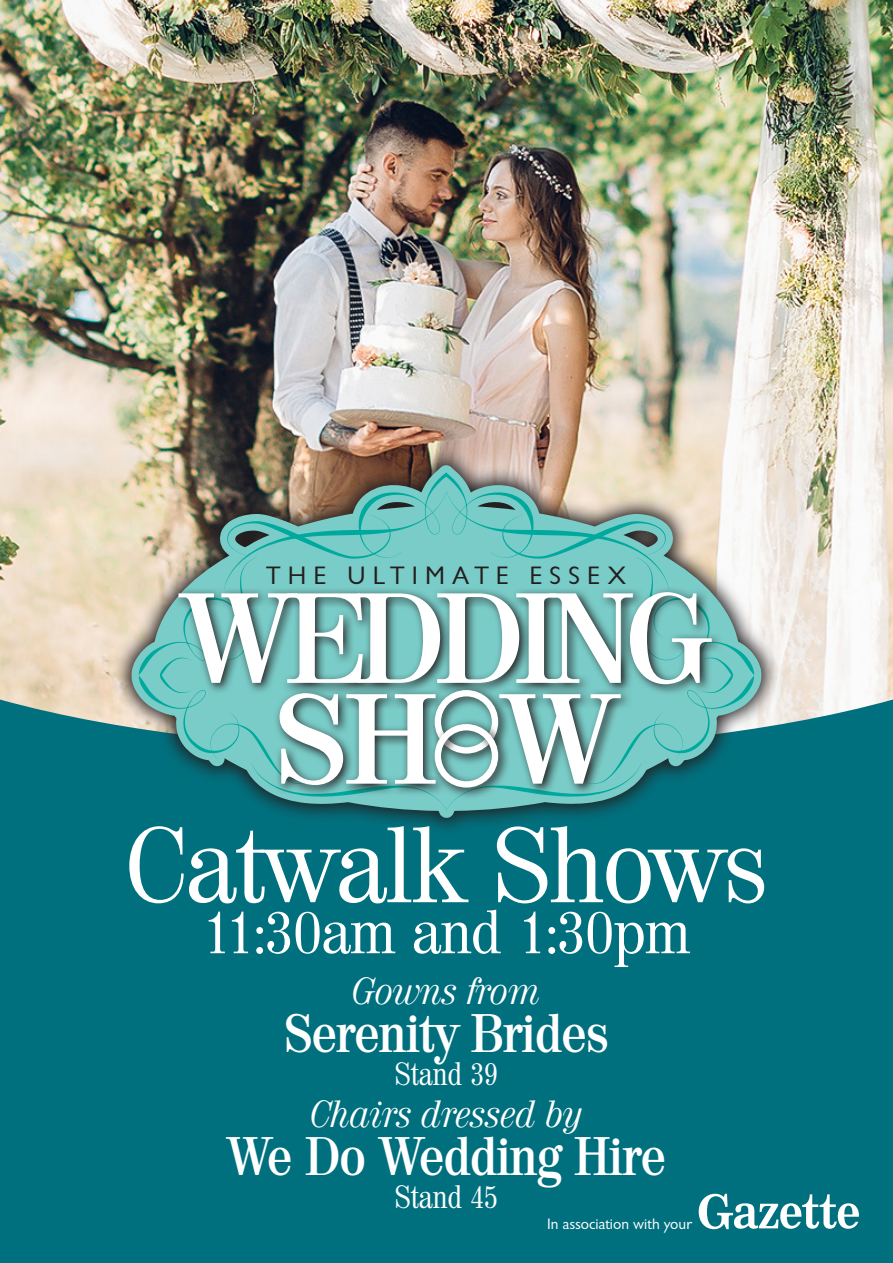
<style>
.page{position:relative;width:893px;height:1263px;background:#fff}
.page>*{position:absolute;margin:0;border:0;box-sizing:border-box;transform-origin:0 0}
.t1{font:700 124.05px "Valencia Serial";letter-spacing:-.06em;color:#fff;scale:.96 1}
.t2{font:700 124.05px "Valencia Serial";letter-spacing:-.06em;color:#fff}
.t3{font:104.1px "Valencia Serial";letter-spacing:-.01em;color:#fff}
.t4{font:59.55px "Valencia Serial";letter-spacing:-.01em;color:#fff}
.t5{font:700 52.5px "Valencia Serial";color:#fff;scale:.9 1}
.t6{font:italic 36.75px "Valencia Serial";color:#fff;scale:.9 1}
.t7{font:31.5px "Valencia Serial";color:#fff;scale:.9 1}
.t8{font:26.1px "Chantilly";letter-spacing:.27em;color:#231f20}
.t9{font:15.75px "Chantilly";color:#fff}
</style>
<div class="page">
<img style="left:0;top:0;width:893px;height:699px">
<div style="left:0;top:699px;width:893px;height:564px;background:#01707e"></div>
<svg style="left:699px;top:1194px;width:160px;height:35px"></svg>
<img style="left:112px;top:446px;width:669px;height:391px">
<img style="left:132px;top:464px;width:629px;height:354px">
<img style="left:139px;top:472px;width:615px;height:338px">
<svg style="left:173px;top:586px;width:551px;height:211px;background:#599694"></svg>
<svg style="left:429px;top:684px;width:81px;height:34px;background:#74afac"></svg>
<div style="left:435px;top:690px;width:63px;height:64px;border:6px solid #fff;border-radius:50%"></div>
<svg style="left:429px;top:718px;width:81px;height:82px;background:#7db4b1"></svg>
<div style="left:435px;top:724px;width:63px;height:63px;border:6px solid #fff;border-radius:50%"></div>
<p class="t8" style="left:266px;top:561px;width:361px">THE ULTIMATE ESSEX</p>
<p class="t1" style="left:182px;top:565px;width:552px">WEDDING</p>
<p class="t2" style="left:275px;top:666px;width:344px">SH W</p>
<p class="t3" style="left:126px;top:805px;width:643px">Catwalk Shows</p>
<p class="t4" style="left:202px;top:897px;width:490px">11:30am and 1:30pm</p>
<p class="t6" style="left:352px;top:970px;width:211px">Gowns from</p>
<p class="t5" style="left:285px;top:1002px;width:361px">Serenity Brides</p>
<p class="t7" style="left:395px;top:1056px;width:116px">Stand 39</p>
<p class="t6" style="left:310px;top:1093px;width:304px">Chairs dressed by</p>
<p class="t5" style="left:228px;top:1125px;width:488px">We Do Wedding Hire</p>
<p class="t7" style="left:395px;top:1179px;width:116px">Stand 45</p>
<p class="t9" style="left:547px;top:1215px;width:147px">In association with your</p>
</div>
